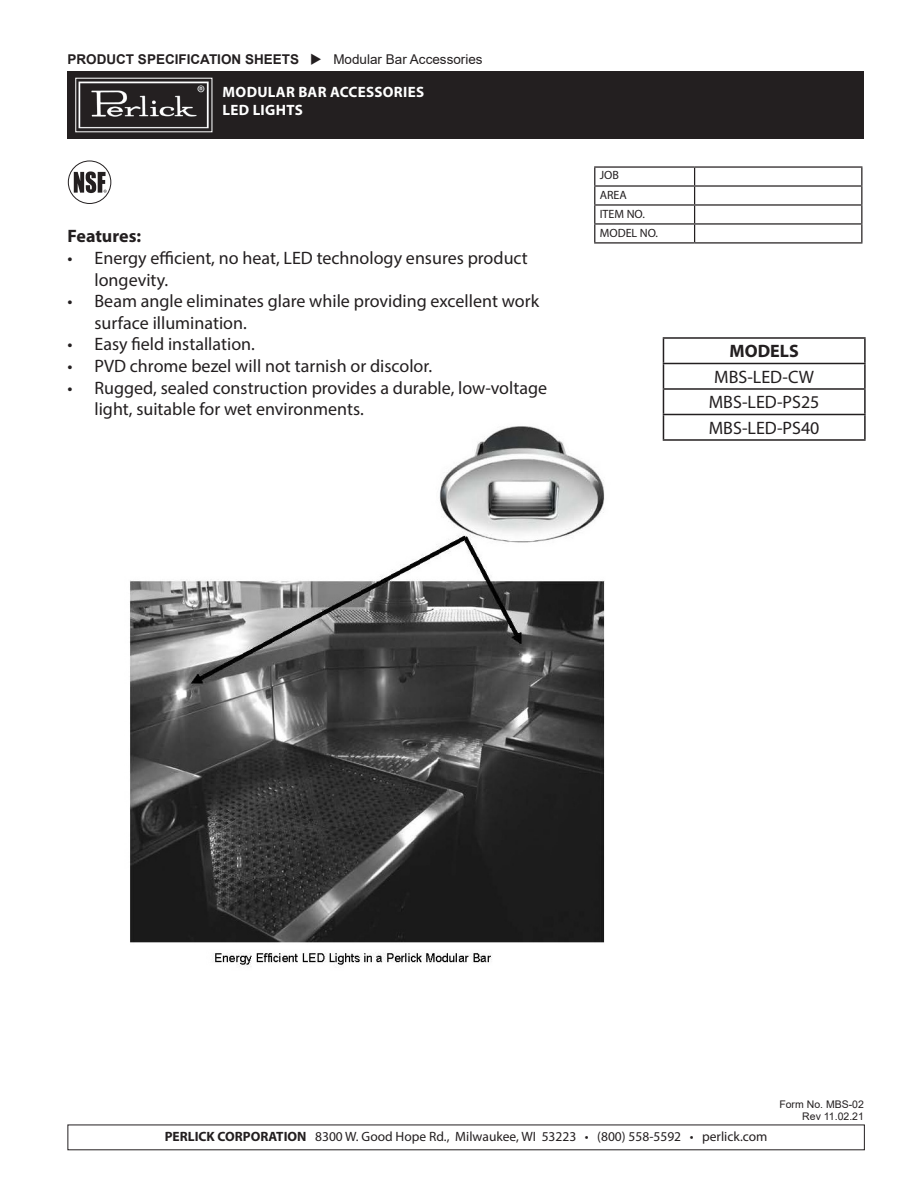
<style>
.page{position:relative;width:918px;height:1188px;background:#fff}
.page>*{position:absolute;margin:0;border:0;box-sizing:border-box;transform-origin:0 0}
.t1{font:18px/21.6px "Myriad Pro";color:#231f20}
.t2{font:700 18px "Myriad Pro";color:#231f20}
.t3{font:700 15px "Myriad Pro";letter-spacing:.02em;color:#fff}
.t4{font:13.5px "Myriad Pro";color:#231f20}
.t5{font:700 13.5px "Arial";color:#231f20}
.t6{font:12px "Myriad Pro";color:#231f20}
.t7{font:10.5px "Arial";color:#231f20}
.s1{font-weight:400}
.s2{font-weight:700}
</style>
<div class="page">
<img style="left:130px;top:426px;width:475px;height:542px">
<hr style="left:594px;top:166px;width:101px;height:2px;background:#231f20">
<hr style="left:695px;top:166px;width:167px;height:2px;background:#231f20">
<hr style="left:594px;top:185px;width:101px;height:2px;background:#231f20">
<hr style="left:695px;top:185px;width:167px;height:2px;background:#231f20">
<hr style="left:594px;top:204px;width:101px;height:2px;background:#231f20">
<hr style="left:695px;top:204px;width:167px;height:2px;background:#231f20">
<hr style="left:594px;top:223px;width:101px;height:2px;background:#231f20">
<svg style="left:594px;top:168px;width:1px;height:74px"></svg>
<hr style="left:695px;top:223px;width:167px;height:2px;background:#231f20">
<svg style="left:694px;top:168px;width:1px;height:74px"></svg>
<svg style="left:861px;top:168px;width:1px;height:74px"></svg>
<hr style="left:594px;top:242px;width:101px;height:2px;background:#231f20">
<hr style="left:695px;top:242px;width:167px;height:2px;background:#231f20">
<div style="left:68px;top:161px;width:43px;height:43px;border:1px solid #231f20;border-radius:50%"></div>
<svg style="left:74px;top:171px;width:33px;height:22px"></svg>
<div style="left:68px;top:71px;width:796px;height:68px;background:#231f20"></div>
<img style="left:78px;top:81px;width:131px;height:48px">
<hr style="left:663px;top:337px;width:203px;height:2px;background:#231f20">
<hr style="left:864px;top:339px;width:2px;height:24px;background:#231f20">
<hr style="left:663px;top:363px;width:203px;height:1px;background:#231f20">
<hr style="left:864px;top:364px;width:2px;height:24px;background:#231f20">
<hr style="left:663px;top:388px;width:203px;height:2px;background:#231f20">
<hr style="left:864px;top:390px;width:2px;height:24px;background:#231f20">
<hr style="left:663px;top:414px;width:203px;height:1px;background:#231f20">
<svg style="left:663px;top:339px;width:1px;height:100px"></svg>
<hr style="left:864px;top:415px;width:2px;height:24px;background:#231f20">
<hr style="left:663px;top:439px;width:203px;height:2px;background:#231f20">
<p class="t5" style="left:68px;top:50px;width:417px">PRODUCT SPECIFICATION SHEETS ◆ <span class="s1">Modular Bar Accessories</span></p>
<p class="t3" style="left:223px;top:82px;width:203px">MODULAR BAR ACCESSORIES</p>
<p class="t3" style="left:223px;top:100px;width:82px">LED LIGHTS</p>
<p class="t2" style="left:68px;top:225px;width:75px">Features:</p>
<p class="t1" style="left:94px;top:247px;width:435px;text-indent:-27px">• Energy efficient, no heat, LED technology ensures product longevity.</p>
<p class="t1" style="left:94px;top:290px;width:446px;text-indent:-27px">• Beam angle eliminates glare while providing excellent work surface illumination.</p>
<p class="t1" style="left:68px;top:333px;width:189px">• Easy field installation.</p>
<p class="t1" style="left:68px;top:355px;width:366px">• PVD chrome bezel will not tarnish or discolor.</p>
<p class="t1" style="left:94px;top:377px;width:454px;text-indent:-27px">• Rugged, sealed construction provides a durable, low-voltage light, suitable for wet environments.</p>
<p class="t6" style="left:600px;top:167px;width:21px">JOB</p>
<p class="t6" style="left:600px;top:187px;width:29px">AREA</p>
<p class="t6" style="left:600px;top:206px;width:47px">ITEM NO.</p>
<p class="t6" style="left:600px;top:225px;width:60px">MODEL NO.</p>
<p class="t2" style="left:730px;top:340px;width:71px">MODELS</p>
<p class="t1" style="left:714px;top:366px;width:101px">MBS-LED-CW</p>
<p class="t1" style="left:709px;top:391px;width:112px">MBS-LED-PS25</p>
<p class="t1" style="left:709px;top:417px;width:112px">MBS-LED-PS40</p>
<p class="t7" style="left:779px;top:1097px;width:86px">Form No. MBS-02</p>
<p class="t7" style="left:802px;top:1110px;width:63px">Rev 11.02.21</p>
<p class="t4" style="left:165px;top:1128px;width:604px"><span class="s2">PERLICK CORPORATION</span> 8300 W. Good Hope Rd., Milwaukee, WI 53223 • (800) 558-5592 • perlick.com</p>
</div>
